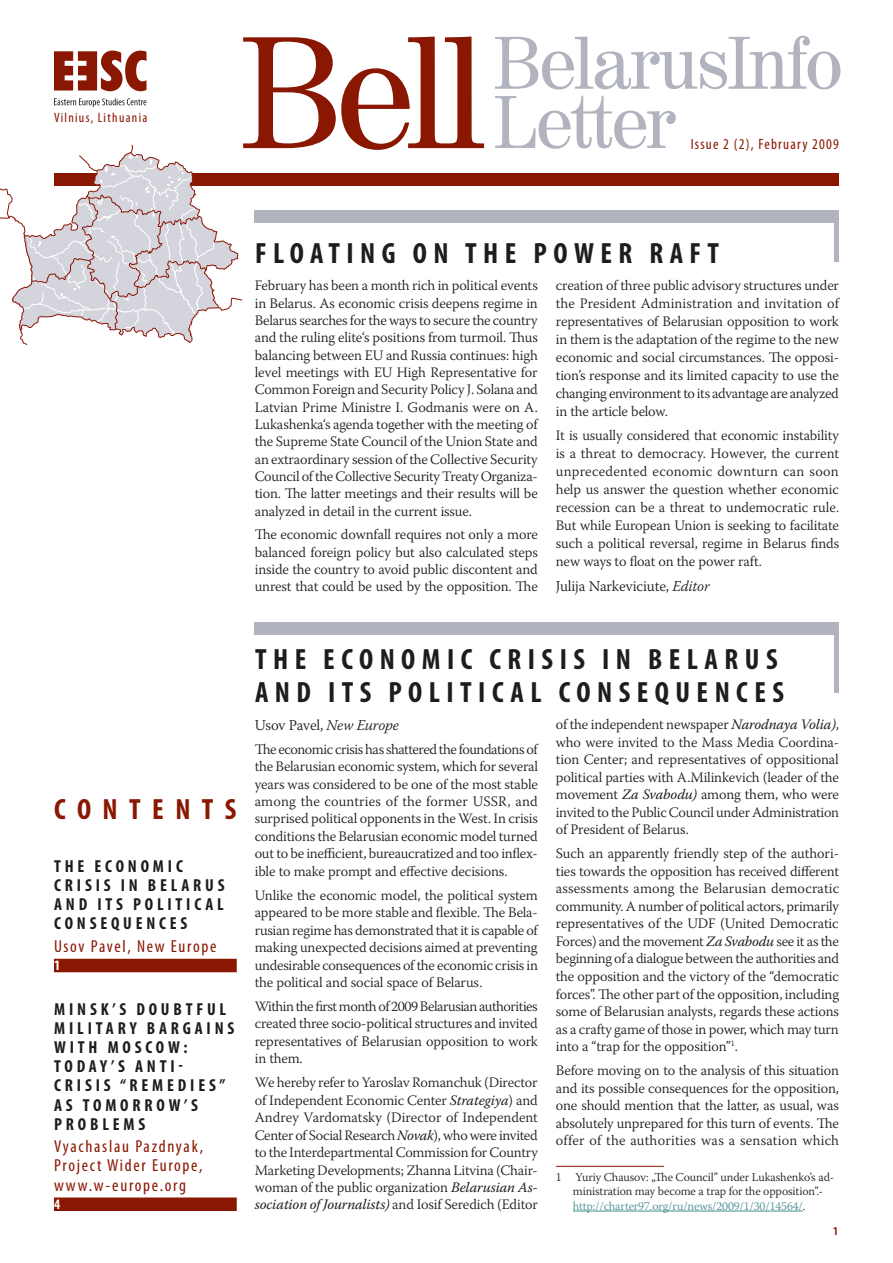
<style>
.page{position:relative;width:893px;height:1263px;background:#fff}
.page>*{position:absolute;margin:0;border:0;box-sizing:border-box;transform-origin:0 0}
.t1{font:700 condensed 29.4px/32.4px "Myriad Pro";letter-spacing:.22em;color:#1d1d1b}
.t2{font:700 condensed 29.4px "Myriad Pro";letter-spacing:.39em;color:#8a1702}
.t3{font:700 condensed 17.4px/19.2px "Myriad Pro";letter-spacing:.22em;color:#1d1d1b}
.t4{font:condensed 17.4px/19.2px "Myriad Pro";letter-spacing:.1em;color:#8a1702;text-align:justify}
.t5{font:300 15px "Warnock Pro";letter-spacing:-.01em;color:#1d1d1b}
.t6{font:condensed 15px "Myriad Pro";letter-spacing:.08em;color:#8a1702}
.t7{font:300 14.4px/17.4px "Warnock Pro";letter-spacing:-.01em;color:#1d1d1b;text-align:justify}
.t8{font:700 condensed 14.4px "Myriad Pro";color:#fff}
.t9{font:condensed 13.5px "Myriad Pro";letter-spacing:.1em;color:#8a1702}
.t10{font:300 12px/14.4px "Warnock Pro";letter-spacing:-.01em;color:#1d1d1b}
.t11{font:600 12px "Myriad Pro";color:#8a1702}
.s1{font-style:italic}
.s2{font-weight:400;font-style:italic}
.s3{color:#478e92}
</style>
<div class="page">
<hr style="left:556px;top:1166px;width:108px;height:1px;background:#8a1702">
<hr style="left:573px;top:1211px;width:230px;height:1px;background:#478e92">
<div style="left:54px;top:174px;width:785px;height:12px;background:#8a1702"></div>
<div style="left:255px;top:210px;width:584px;height:13px;background:#b1b3bf"></div>
<hr style="left:835px;top:221px;width:4px;height:41px;background:#b1b3bf">
<div style="left:255px;top:622px;width:584px;height:13px;background:#b1b3bf"></div>
<hr style="left:835px;top:622px;width:4px;height:71px;background:#b1b3bf">
<svg style="left:495px;top:96px;width:181px;height:53px"></svg>
<svg style="left:495px;top:36px;width:345px;height:54px"></svg>
<svg style="left:12px;top:37px;width:472px;height:305px"></svg>
<div style="left:54px;top:959px;width:183px;height:13px;background:#8a1702"></div>
<div style="left:54px;top:1197px;width:183px;height:14px;background:#8a1702"></div>
<p class="t9" style="left:54px;top:110px;width:95px">Vilnius, Lithuania</p>
<p class="t6" style="left:691px;top:135px;width:150px">Issue 2 (2), February 2009</p>
<h1 class="t1" style="left:255px;top:236px;width:450px">FLOATING ON THE POWER RAFT</h1>
<p class="t7" style="left:255px;top:277px;width:285px">February has been a month rich in political events in Belarus. As economic crisis deepens regime in Belarus searches for the ways to secure the country and the ruling elite‘s positions from turmoil. Thus balancing between EU and Russia continues: high level meetings with EU High Representative for Common Foreign and Security Policy J. Solana and Latvian Prime Ministre I. Godmanis were on A.<br>Lukashenka‘s agenda together with the meeting of the Supreme State Council of the Union State and an extraordinary session of the Collective Security Council of the Collective Security Treaty Organiza&shy;tion. The latter meetings and their results will be analyzed in detail in the current issue.</p>
<p class="t7" style="left:255px;top:526px;width:285px">The economic downfall requires not only a more balanced foreign policy but also calculated steps inside the country to avoid public discontent and unrest that could be used by the opposition. The</p>
<p class="t7" style="left:556px;top:276px;width:285px;line-height:18px">creation of three public advisory structures under the President Administration and invitation of representatives of Belarusian opposition to work in them is the adaptation of the regime to the new economic and social circumstances. The opposi&shy;tion’s response and its limited capacity to use the changing environment to its advantage are analyzed in the article below.</p>
<p class="t7" style="left:556px;top:426px;width:285px;line-height:18px">It is usually considered that economic instability is a threat to democracy. However, the current unprecedented economic downturn can soon help us answer the question whether economic recession can be a threat to undemocratic rule.<br>But while European Union is seeking to facilitate such a political reversal, regime in Belarus finds new ways to float on the power raft.</p>
<p class="t5" style="left:556px;top:577px;width:155px">Julija Narkeviciute, <span class="s1">Editor</span></p>
<h1 class="t2" style="left:54px;top:790px;width:184px">CONTENTS</h1>
<p class="t3" style="left:54px;top:856px;width:172px">THE ECONOMIC<br>CRISIS IN BELARUS<br>AND ITS POLITICAL<br>CONSEQUENCES</p>
<p class="t4" style="left:54px;top:936px;width:164px">Usov Pavel, New Europe</p>
<p class="t8" style="left:54px;top:956px;width:8px">1</p>
<p class="t3" style="left:54px;top:999px;width:130px">MINSK’S DOUBTF</p>
<p class="t3" style="left:54px;top:999px;width:182px;text-indent:153px">UL<br>MILITARY BARGAINS<br>WITH MOSCOW:<br>TODAY’S ANTI-<br>CRISIS “REMEDIES”<br>AS TOMORROW’S<br>PROBLEMS</p>
<p class="t4" style="left:54px;top:1137px;width:151px">Vyachaslau Pazdnyak, Project Wider Europe, www.w-europe.org</p>
<p class="t8" style="left:54px;top:1195px;width:8px">4</p>
<h1 class="t1" style="left:255px;top:643px;width:530px">THE ECONOMIC CRISIS IN BELARUS<br>AND ITS POLITICAL CONSEQUENCES</h1>
<p class="t5" style="left:255px;top:716px;width:146px">Usov Pavel, <span class="s1">New Europe</span></p>
<p class="t7" style="left:255px;top:740px;width:285px">The economic crisis has shattered the foundations of the Belarusian economic system, which for several years was considered to be one of the most stable among the countries of the former USSR, and surprised political opponents in the West. In crisis conditions the Belarusian economic model turned out to be inefficient, bureaucratized and too inflex&shy;ible to make prompt and effective decisions.</p>
<p class="t7" style="left:255px;top:886px;width:285px">Unlike the economic model, the political system appeared to be more stable and flexible. The Bela&shy;rusian regime has demonstrated that it is capable of making unexpected decisions aimed at preventing undesirable consequences of the economic crisis in the political and social space of Belarus.</p>
<p class="t7" style="left:255px;top:997px;width:285px">Within the first month of 2009 Belarusian authorities created three socio-political structures and invited representatives of Belarusian opposition to work in them.</p>
<p class="t7" style="left:255px;top:1073px;width:285px">We hereby refer to Yaroslav Romanchuk (Director of Independent Economic Center <span class="s2">Strategiya</span>) and Andrey Vardomatsky (Director of Independent Center of Social Research <span class="s2">Novak</span>), who were invited to the Interdepartmental Commission for Country Marketing Developments; Zhanna Litvina (Chair&shy;woman of the public organization <span class="s2">Belarusian As&shy;sociation of Journalists)</span> and Iosif Seredich (Editor</p>
<p class="t7" style="left:556px;top:715px;width:285px">of the independent newspaper <span class="s2">Narodnaya Volia)</span>, who were invited to the Mass Media Coordina&shy;tion Center; and representatives of oppositional political parties with A.Milinkevich (leader of the movement <span class="s2">Za Svabodu)</span> among them, who were invited to the Public Council under Administration of President of Belarus.</p>
<p class="t7" style="left:556px;top:844px;width:285px">Such an apparently friendly step of the authori&shy;ties towards the opposition has received different assessments among the Belarusian democratic community. A number of political actors, primarily representatives of the UDF (United Democratic Forces) and the movement <span class="s2">Za Svabodu</span> see it as the beginning of a dialogue between the authorities and the opposition and the victory of the “democratic forces”. The other part of the opposition, including some of Belarusian analysts, regards these actions as a crafty game of those in power, which may turn into a “trap for the opposition”<sup>1</sup>.</p>
<p class="t7" style="left:556px;top:1061px;width:285px">Before moving on to the analysis of this situation and its possible consequences for the opposition, one should mention that the latter, as usual, was absolutely unprepared for this turn of events. The offer of the authorities was a sensation which</p>
<p class="t10" style="left:573px;top:1169px;width:263px;text-indent:-17px">1 Yuriy Chausov: „The Council” under Lukashenko’s ad&shy;ministration may become a trap for the opposition”.- <span class="s3">http://charter97.org/ru/news/2009/1/30/14564/</span>.</p>
<p class="t11" style="left:832px;top:1223px;width:8px">1</p>
</div>
